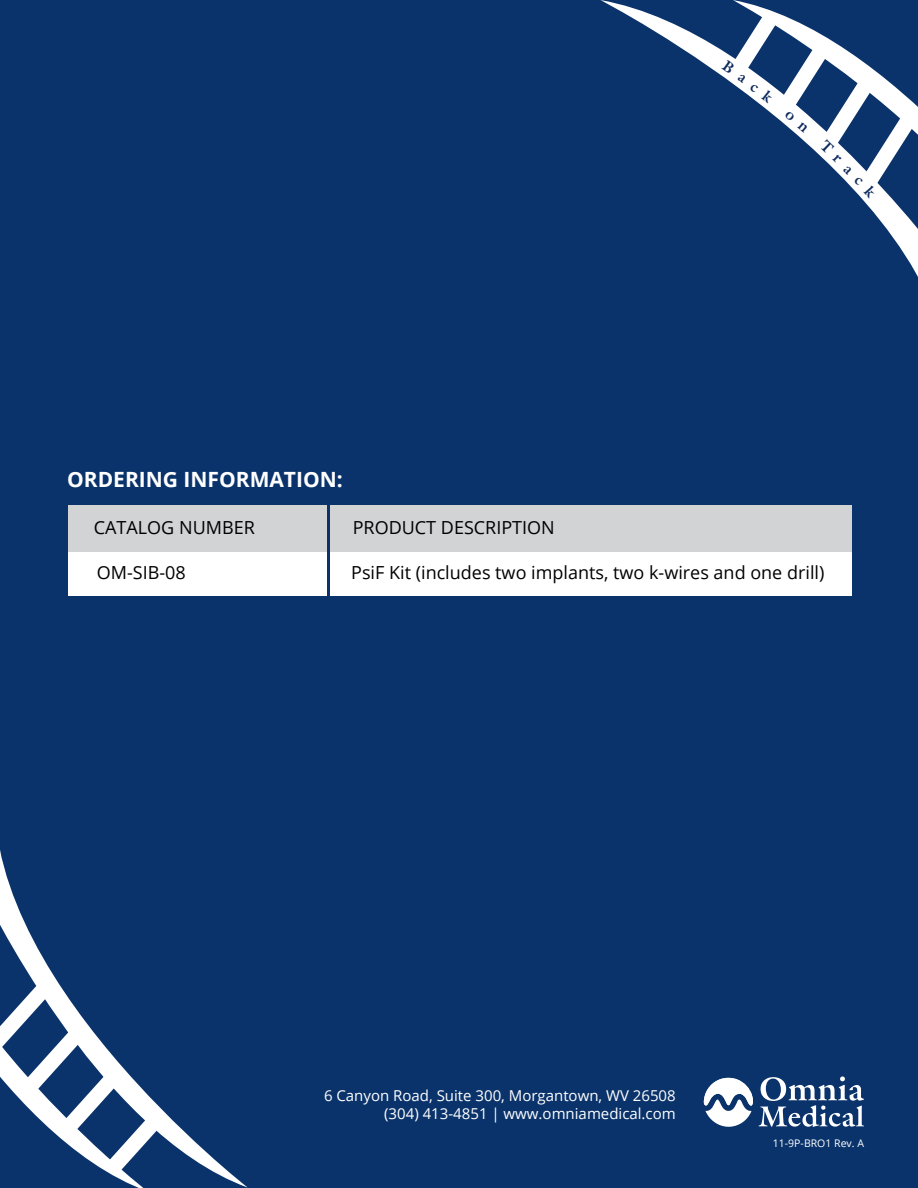
<style>
.page{position:relative;width:918px;height:1188px;background:#0a336b}
.page>*{position:absolute;margin:0;border:0;box-sizing:border-box;transform-origin:0 0}
.t1{font:700 21px "Open Sans";color:#fff}
.t2{font:18px "Open Sans";color:#000}
.t3{font:15px/18px "Open Sans";color:#fff;text-align:right}
.t4{font:10.5px "Open Sans";color:#fff}
</style>
<div class="page">
<div style="left:68px;top:505px;width:259px;height:55px;background:#d1d3d4"></div>
<div style="left:330px;top:505px;width:522px;height:69px;background:#d1d3d4"></div>
<div style="left:68px;top:552px;width:259px;height:44px;background:#fff"></div>
<div style="left:330px;top:552px;width:522px;height:44px;background:#fff"></div>
<svg style="left:148px;top:1095px;width:100px;height:93px"></svg>
<svg style="left:0;top:850px;width:148px;height:338px"></svg>
<svg style="left:600px;top:0;width:121px;height:75px"></svg>
<svg style="left:733px;top:0;width:185px;height:277px"></svg>
<svg style="left:759px;top:1076px;width:105px;height:51px"></svg>
<svg style="left:704px;top:1078px;width:49px;height:49px"></svg>
<svg style="left:721px;top:12px;width:194px;height:187px"></svg>
<p class="t1" style="left:67px;top:464px;width:277px">ORDERING INFORMATION:</p>
<p class="t2" style="left:94px;top:515px;width:162px">CATALOG NUMBER</p>
<p class="t2" style="left:353px;top:515px;width:204px">PRODUCT DESCRIPTION</p>
<p class="t2" style="left:97px;top:560px;width:91px">OM-SIB-08</p>
<p class="t2" style="left:351px;top:560px;width:475px">PsiF Kit (includes two implants, two k-wires and one drill)</p>
<p class="t3" style="left:324px;top:1086px;width:353px">6 Canyon Road, Suite 300, Morgantown, WV 26508 (304) 413-4851 | www.omniamedical.com</p>
<p class="t4" style="left:773px;top:1136px;width:93px">11-9P-BRO1 Rev. A</p>
</div>
